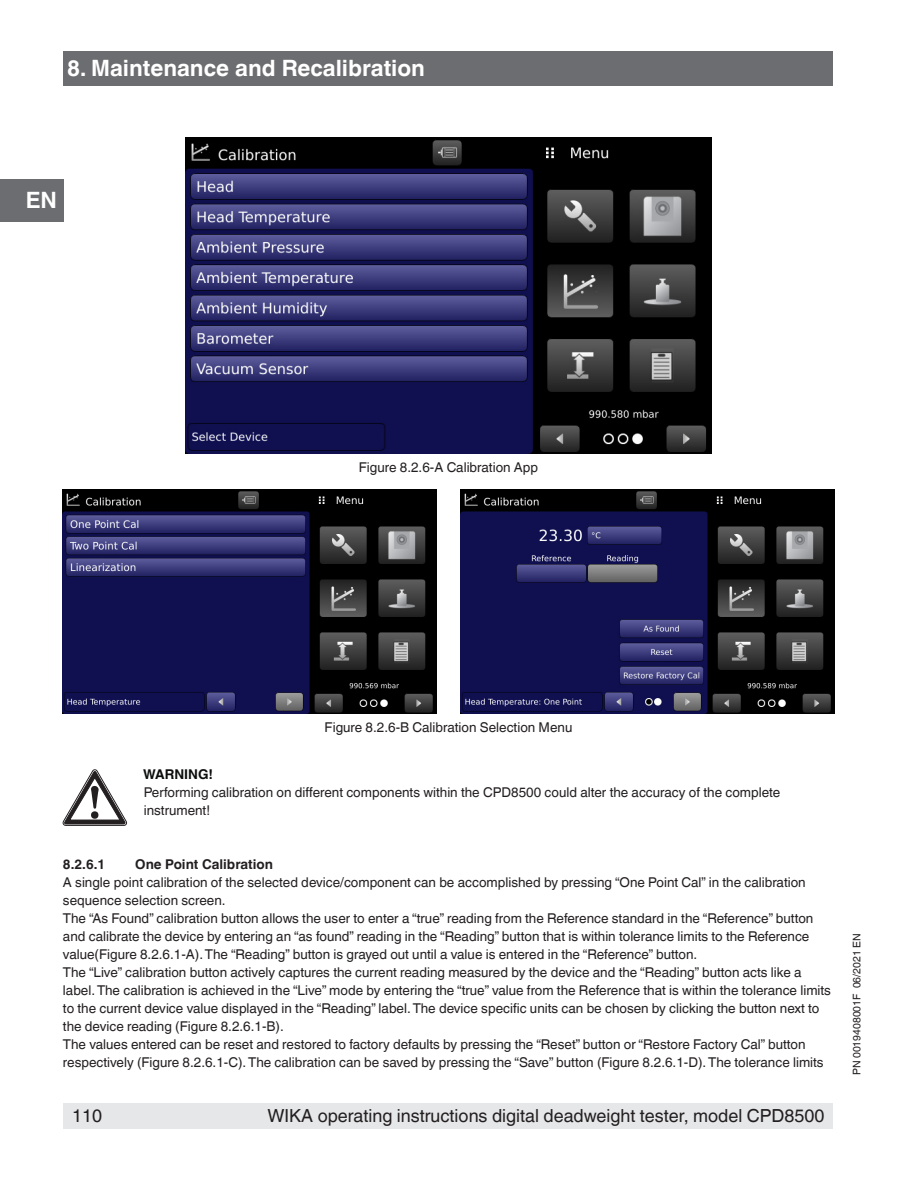
<style>
.page{position:relative;width:918px;height:1188px;background:#fff}
.page>*{position:absolute;margin:0;border:0;box-sizing:border-box;transform-origin:0 0}
.OI-Head{font:700 22.5px "Helvetica World";color:#fff}
.t1{font:18px "Helvetica World";color:#231f20}
.Running_text{font:13.5px/18px "Helvetica World";color:#231f20}
.Danger-Symbol{font:13.5px/18px "Helvetica World";color:#231f20}
.Figure_Title{font:13.5px "Helvetica World";color:#231f20}
.t2{font:700 13.5px "Helvetica World";color:#231f20}
.Subheadline2{font:700 13.5px "Helvetica World";color:#0c0e0d}
.t3{font:10.5px "Helvetica World";color:#231f20}
</style>
<div class="page">
<div style="left:64px;top:1103px;width:769px;height:25px;background:#e6e7e9"></div>
<div style="left:64px;top:51px;width:769px;height:34px;background:#6c6d70"></div>
<div style="left:0;top:179px;width:64px;height:42px;background:#6c6d70"></div>
<img style="left:185px;top:137px;width:527px;height:316px">
<img style="left:63px;top:489px;width:374px;height:225px">
<img style="left:461px;top:490px;width:373px;height:224px">
<svg style="left:63px;top:770px;width:64px;height:56px"></svg>
<p class="OI-Head" style="left:67px;top:55px;width:359px">8. Maintenance and Recalibration</p>
<h1 class="OI-Head" style="left:26px;top:187px;width:33px">EN</h1>
<p class="Figure_Title" style="left:359px;top:460px;width:181px">Figure 8.2.6-A Calibration App</p>
<p class="Figure_Title" style="left:325px;top:720px;width:249px">Figure 8.2.6-B Calibration Selection Menu</p>
<p class="Subheadline2" style="left:143px;top:766px;width:71px">WARNING!</p>
<p class="Danger-Symbol" style="left:144px;top:783px;width:638px">Performing calibration on different components within the CPD8500 could alter the accuracy of the complete instrument!</p>
<p class="t2" style="left:63px;top:856px;width:44px">8.2.6.1</p>
<p class="t2" style="left:135px;top:856px;width:139px">One Point Calibration</p>
<p class="Running_text" style="left:63px;top:873px;width:744px">A single point calibration of the selected device/component can be accomplished by pressing “One Point Cal” in the calibration sequence selection screen.</p>
<p class="Running_text" style="left:63px;top:909px;width:752px">The “As Found” calibration button allows the user to enter a “true” reading from the Reference standard in the “Reference” button and calibrate the device by entering an “as found” reading in the “Reading” button that is within tolerance limits to the Reference value(Figure 8.2.6.1-A). The “Reading” button is grayed out until a value is entered in the “Reference” button.</p>
<p class="Running_text" style="left:63px;top:963px;width:770px">The “Live” calibration button actively captures the current reading measured by the device and the “Reading” button acts like a label. The calibration is achieved in the “Live” mode by entering the “true” value from the Reference that is within the tolerance limits to the current device value displayed in the “Reading” label. The device specific units can be chosen by clicking the button next to the device reading (Figure 8.2.6.1-B).</p>
<p class="Running_text" style="left:63px;top:1035px;width:762px">The values entered can be reset and restored to factory defaults by pressing the “Reset” button or “Restore Factory Cal” button respectively (Figure 8.2.6.1-C). The calibration can be saved by pressing the “Save” button (Figure 8.2.6.1-D). The tolerance limits</p>
<h2 class="t1" style="left:72px;top:1105px;width:32px">110</h2>
<h2 class="t1" style="left:267px;top:1105px;width:559px">WIKA operating instructions digital deadweight tester, model CPD8500</h2>
<p class="t3" style="left:851px;top:1075px;width:143px;rotate:-90deg">PN 0019408001F 06/2021 EN</p>
</div>
